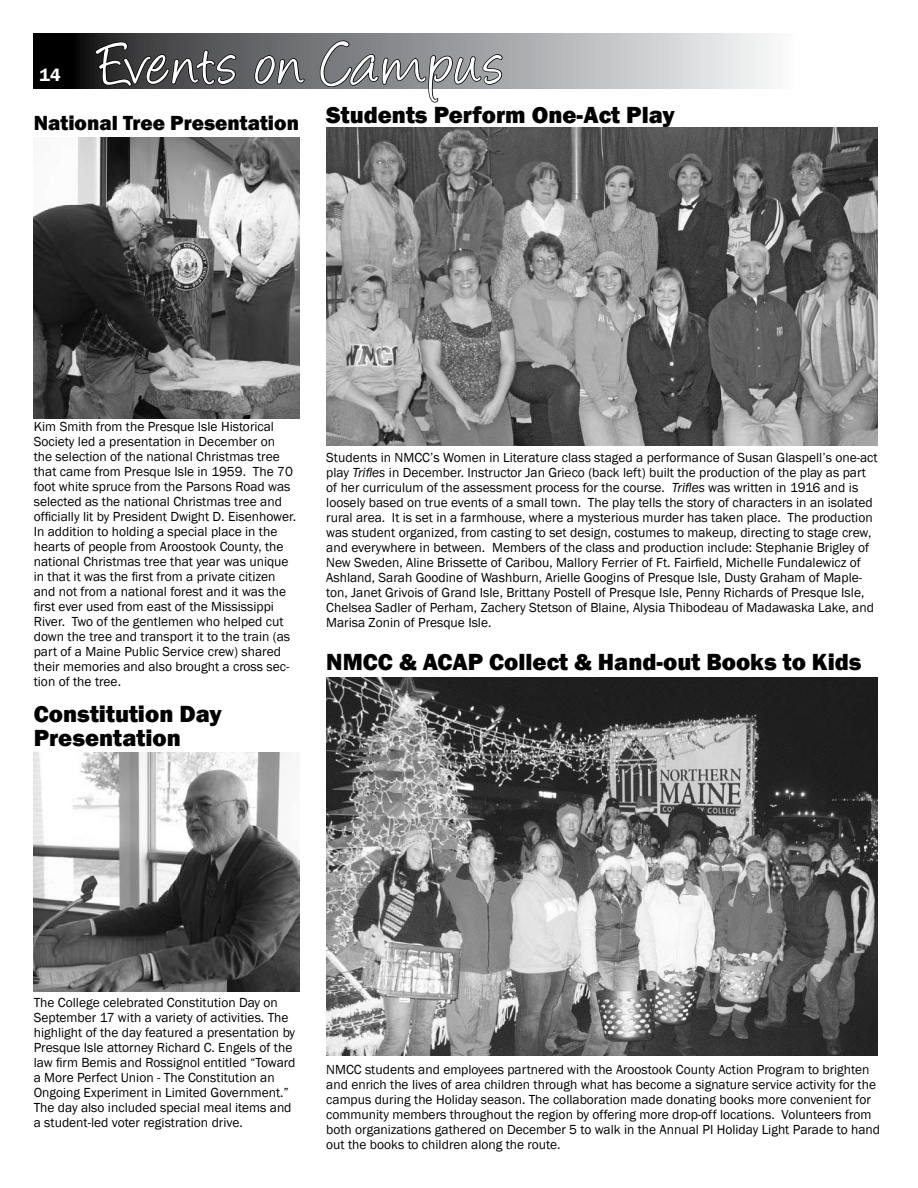
<style>
.page{position:relative;width:918px;height:1188px;background:#fff}
.page>*{position:absolute;margin:0;border:0;box-sizing:border-box;transform-origin:0 0}
.t1{font:72px "Angelina";letter-spacing:.03em;color:#fff}
.t2{font:800 24px/24px "Franklin Gothic";color:#000}
.t3{font:800 21px "Franklin Gothic";color:#000}
.t4{font:600 18px "Franklin Gothic";color:#fff}
.t5{font:13.5px/15px "Franklin Gothic";color:#000}
.s1{font-style:italic}
</style>
<div class="page">
<svg style="left:34px;top:34px;width:738px;height:54px;background:#9b9d9e"></svg>
<svg style="left:94px;top:41px;width:143px;height:47px;background:#363637"></svg>
<svg style="left:254px;top:54px;width:52px;height:139px"></svg>
<svg style="left:319px;top:33px;width:184px;height:70px"></svg>
<img style="left:326px;top:127px;width:551px;height:319px">
<img style="left:34px;top:753px;width:265px;height:238px">
<img style="left:34px;top:138px;width:265px;height:280px">
<img style="left:326px;top:677px;width:551px;height:379px">
<h3 class="t4" style="left:39px;top:64px;width:23px">14</h3>
<h1 class="t1" style="left:99px;top:34px;width:406px">Events on Campus</h1>
<h3 class="t3" style="left:34px;top:109px;width:267px">National Tree Presentation</h3>
<h2 class="t2" style="left:326px;top:103px;width:350px">Students Perform One-Act Play</h2>
<p class="t5" style="left:34px;top:419px;width:264px">Kim Smith from the Presque Isle Historical Society led a presentation in December on the selection of the national Christmas tree that came from Presque Isle in 1959. The 70 foot white spruce from the Parsons Road was selected as the national Christmas tree and officially lit by President Dwight D. Eisenhower.<br>In addition to holding a special place in the hearts of people from Aroostook County, the national Christmas tree that year was unique in that it was the first from a private citizen and not from a national forest and it was the first ever used from east of the Mississippi River. Two of the gentlemen who helped cut down the tree and transport it to the train (as part of a Maine Public Service crew) shared their memories and also brought a cross sec&shy;tion of the tree.</p>
<h2 class="t2" style="left:34px;top:702px;width:190px">Constitution Day<br>Presentation</h2>
<p class="t5" style="left:326px;top:450px;width:553px">Students in NMCC’s Women in Literature class staged a performance of Susan Glaspell’s one-act play <span class="s1">Trifles</span> in December. Instructor Jan Grieco (back left) built the production of the play as part of her curriculum of the assessment process for the course. <span class="s1">Trifles</span> was written in 1916 and is loosely based on true events of a small town. The play tells the story of characters in an isolated rural area. It is set in a farmhouse, where a mysterious murder has taken place. The production was student organized, from casting to set design, costumes to makeup, directing to stage crew, and everywhere in between. Members of the class and production include: Stephanie Brigley of New Sweden, Aline Brissette of Caribou, Mallory Ferrier of Ft. Fairfield, Michelle Fundalewicz of Ashland, Sarah Goodine of Washburn, Arielle Googins of Presque Isle, Dusty Graham of Maple&shy;ton, Janet Grivois of Grand Isle, Brittany Postell of Presque Isle, Penny Richards of Presque Isle, Chelsea Sadler of Perham, Zachery Stetson of Blaine, Alysia Thibodeau of Madawaska Lake, and Marisa Zonin of Presque Isle.</p>
<h2 class="t2" style="left:326px;top:650px;width:537px">NMCC &amp; ACAP Collect &amp; Hand-out Books to Kids</h2>
<p class="t5" style="left:34px;top:996px;width:263px">The College celebrated Constitution Day on September 17 with a variety of activities. The highlight of the day featured a presentation by Presque Isle attorney Richard C. Engels of the law firm Bemis and Rossignol entitled “Toward a More Perfect Union - The Constitution an Ongoing Experiment in Limited Government.” The day also included special meal items and a student-led voter registration drive.</p>
<p class="t5" style="left:326px;top:1062px;width:555px">NMCC students and employees partnered with the Aroostook County Action Program to brighten and enrich the lives of area children through what has become a signature service activity for the campus during the Holiday season. The collaboration made donating books more convenient for community members throughout the region by offering more drop-off locations. Volunteers from both organizations gathered on December 5 to walk in the Annual PI Holiday Light Parade to hand out the books to children along the route.</p>
</div>
